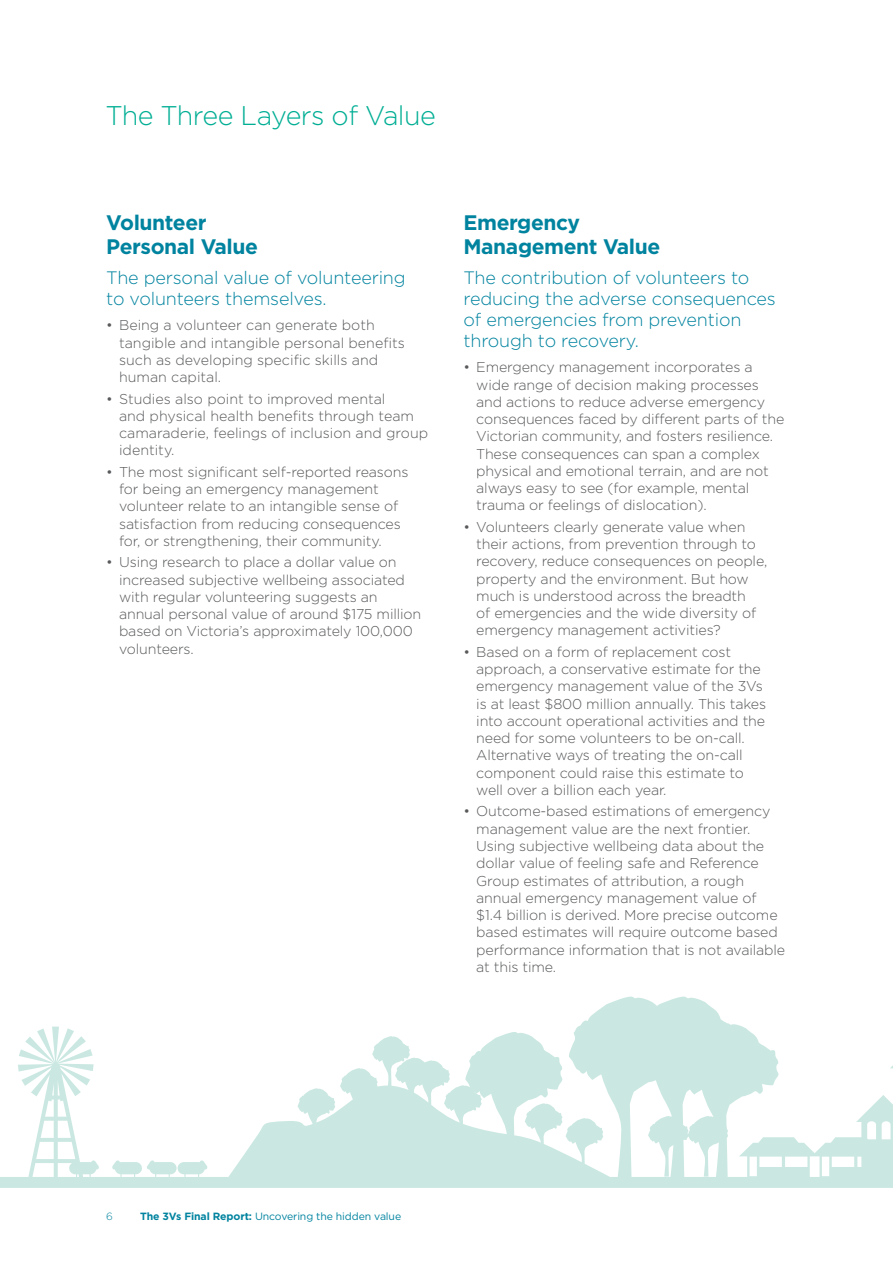
<style>
.page{position:relative;width:893px;height:1263px;background:#fff}
.page>*{position:absolute;margin:0;border:0;box-sizing:border-box;transform-origin:0 0}
.t1{font:300 27px "Gotham";letter-spacing:-.02em;color:#00ae94}
.t2{font:700 21px/24px "Gotham";letter-spacing:-.02em;color:#00839f}
.t3{font:300 18px/21px "Gotham";letter-spacing:-.01em;color:#00839f}
.t4{font:300 14.25px/17.2px "Gotham";letter-spacing:-.01em;color:#58595b}
.t5{font:10.5px "Gotham";letter-spacing:-.01em;color:#00839f}
.t6{font:300 10.5px "Gotham";color:#00839f}
.s1{font-weight:700}
</style>
<div class="page">
<svg style="left:0;top:996px;width:893px;height:192px"></svg>
<h1 class="t1" style="left:105px;top:101px;width:332px">The Three Layers of Value</h1>
<h2 class="t2" style="left:106px;top:210px;width:153px">Volunteer<br>Personal Value</h2>
<p class="t3" style="left:106px;top:266px;width:301px">The personal value of volunteering to volunteers themselves.</p>
<p class="t4" style="left:119px;top:316px;width:287px;text-indent:-13px">• Being a volunteer can generate both tangible and intangible personal benefits such as developing specific skills and human capital.</p>
<p class="t4" style="left:119px;top:390px;width:311px;text-indent:-13px">• Studies also point to improved mental<br>and physical health benefits through team camaraderie, feelings of inclusion and group identity.</p>
<p class="t4" style="left:119px;top:463px;width:291px;text-indent:-13px">• The most significant self-reported reasons for being an emergency management volunteer relate to an intangible sense of satisfaction from reducing consequences for, or strengthening, their community.</p>
<p class="t4" style="left:119px;top:553px;width:304px;text-indent:-13px">• Using research to place a dollar value on increased subjective wellbeing associated with regular volunteering suggests an annual personal value of around $175 million based on Victoria’s approximately 100,000 volunteers.</p>
<h2 class="t2" style="left:463px;top:210px;width:198px">Emergency<br>Management Value</h2>
<p class="t3" style="left:463px;top:266px;width:314px">The contribution of volunteers to reducing the adverse consequences of emergencies from prevention through to recovery.</p>
<p class="t4" style="left:476px;top:358px;width:310px;text-indent:-13px">• Emergency management incorporates a wide range of decision making processes and actions to reduce adverse emergency consequences faced by different parts of the Victorian community, and fosters resilience.<br>These consequences can span a complex physical and emotional terrain, and are not always easy to see (for example, mental trauma or feelings of dislocation).</p>
<p class="t4" style="left:476px;top:518px;width:293px;text-indent:-13px">• Volunteers clearly generate value when their actions, from prevention through to recovery, reduce consequences on people, property and the environment. But how much is understood across the breadth<br>of emergencies and the wide diversity of emergency management activities?</p>
<p class="t4" style="left:476px;top:643px;width:291px;text-indent:-13px">• Based on a form of replacement cost approach, a conservative estimate for the emergency management value of the 3Vs is at least $800 million annually. This takes into account operational activities and the need for some volunteers to be on-call.<br>Alternative ways of treating the on-call component could raise this estimate to well over a billion each year.</p>
<p class="t4" style="left:476px;top:803px;width:310px;text-indent:-13px">• Outcome-based estimations of emergency management value are the next frontier.<br>Using subjective wellbeing data about the dollar value of feeling safe and Reference Group estimates of attribution, a rough annual emergency management value of $1.4 billion is derived. More precise outcome based estimates will require outcome based performance information that is not available at this time.</p>
<p class="t6" style="left:106px;top:1211px;width:8px">6</p>
<p class="t5" style="left:140px;top:1211px;width:263px"><span class="s1">The 3Vs Final Report:</span> Uncovering the hidden value</p>
</div>
